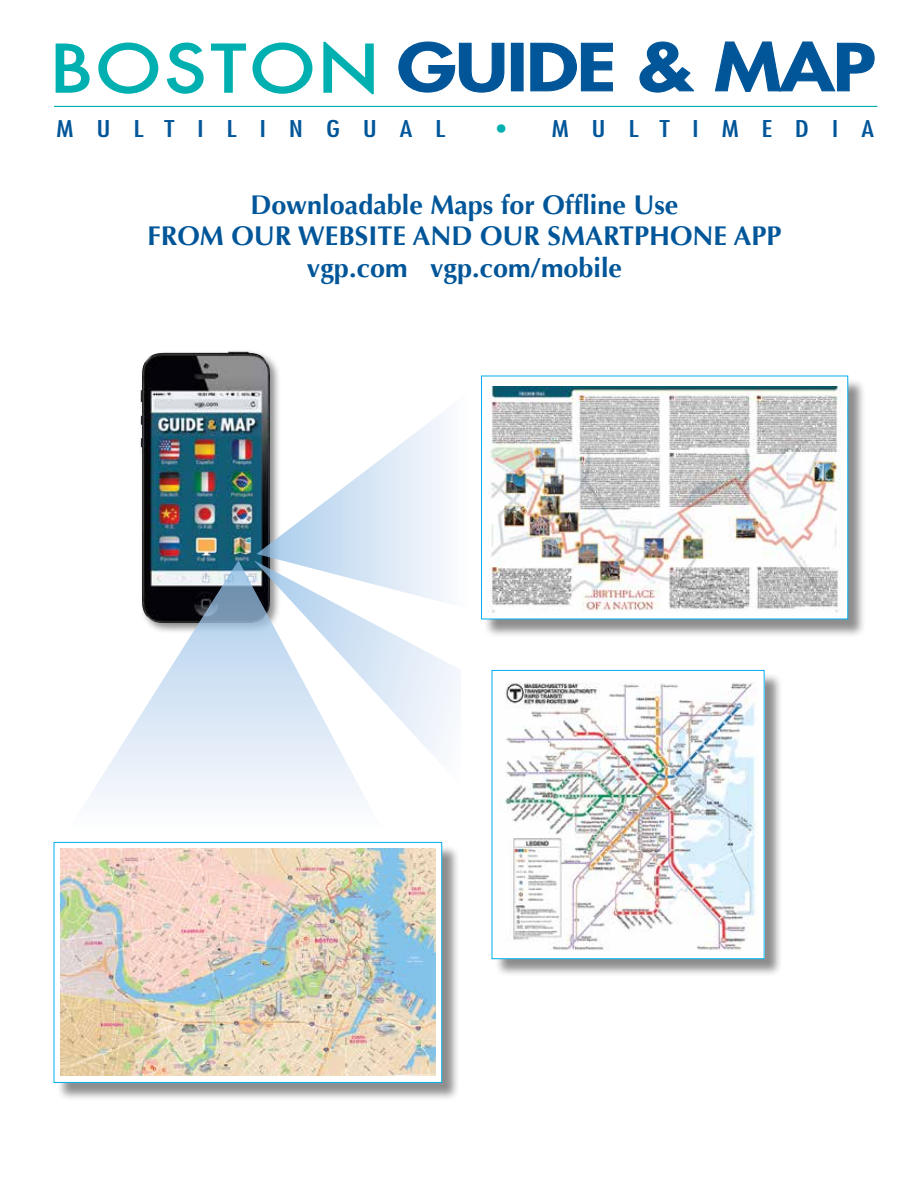
<style>
.page{position:relative;width:918px;height:1188px;background:#fff}
.page>*{position:absolute;margin:0;border:0;box-sizing:border-box;transform-origin:0 0}
.t1{font:800 63px "Futura";letter-spacing:-.01em;color:#005699;scale:1.26 1}
.t2{font:63px "Futura";color:#00b0b0;scale:1.17 1}
.t3{font:700 27px/31.5px "Optima";color:#005699;text-align:center}
.t4{font:condensed 22.5px "Futura";letter-spacing:.75em;color:#005699;scale:1.35 1}
.s1{color:#00b0b0}
</style>
<div class="page">
<svg style="left:398px;top:41px;width:107px;height:52px"></svg>
<div style="left:511px;top:43px;width:13px;height:48px;border:1px solid #005699"></div>
<svg style="left:530px;top:42px;width:83px;height:50px"></svg>
<svg style="left:639px;top:41px;width:55px;height:52px"></svg>
<svg style="left:714px;top:41px;width:161px;height:51px"></svg>
<svg style="left:55px;top:43px;width:35px;height:50px"></svg>
<svg style="left:98px;top:42px;width:61px;height:52px"></svg>
<svg style="left:166px;top:42px;width:147px;height:52px"></svg>
<svg style="left:323px;top:41px;width:51px;height:54px"></svg>
<hr style="left:54px;top:106px;width:824px;height:1px;background:#00b0b0">
<div style="left:56px;top:844px;width:405px;height:257px;background:#000;opacity:.45"></div>
<div style="left:54px;top:842px;width:388px;height:240px;background:#fff"></div>
<img style="left:60px;top:849px;width:376px;height:227px">
<div style="left:54px;top:842px;width:388px;height:241px;border:1px solid #00aeef"></div>
<div style="left:494px;top:673px;width:289px;height:305px;background:#000;opacity:.45"></div>
<div style="left:492px;top:670px;width:272px;height:289px;background:#fff"></div>
<img style="left:504px;top:683px;width:253px;height:268px">
<div style="left:492px;top:670px;width:272px;height:289px;border:1px solid #00aeef"></div>
<div style="left:484px;top:378px;width:382px;height:260px;background:#000;opacity:.45"></div>
<div style="left:482px;top:376px;width:366px;height:243px;background:#fff"></div>
<img style="left:488px;top:387px;width:354px;height:226px">
<div style="left:138px;top:349px;width:144px;height:286px;background:#000;opacity:.45"></div>
<img style="left:141px;top:351px;width:129px;height:209px">
<svg style="left:88px;top:560px;width:278px;height:240px"></svg>
<svg style="left:254px;top:560px;width:207px;height:226px"></svg>
<svg style="left:256px;top:391px;width:205px;height:218px"></svg>
<h1 class="t2" style="left:52px;top:28px;width:47px">BOSTON</h1>
<h1 class="t1" style="left:398px;top:25px;width:381px">GUIDE &amp; MAP</h1>
<p class="t4" style="left:57px;top:114px;width:289px">MULTILINGUAL</p>
<p class="t4" style="left:497px;top:114px;width:281px"><span class="s1">•</span> MULTIMEDIA</p>
<p class="t3" style="left:147px;top:189px;width:636px">Downloadable Maps for Offline U se<br>From our website and our smartphone app vgp.com vgp.com/mobile</p>
</div>
